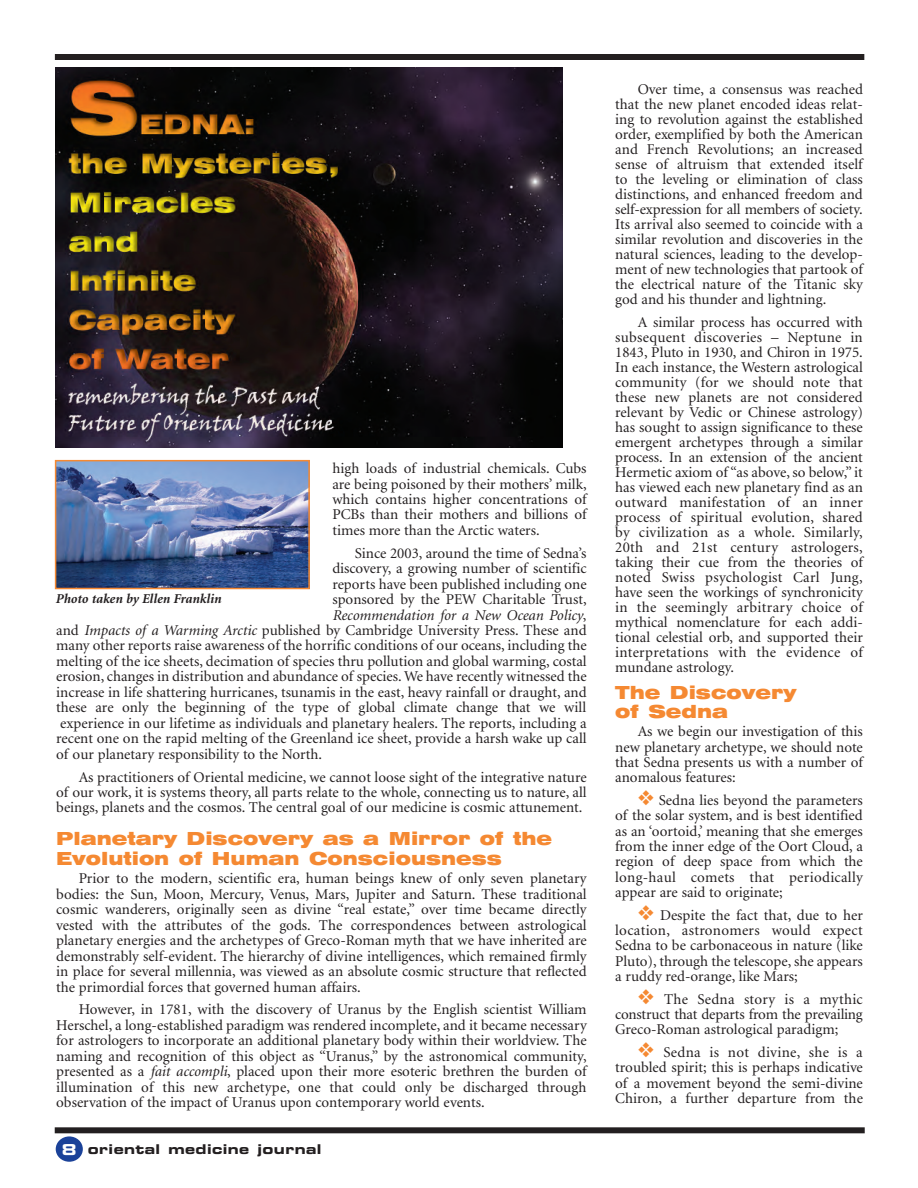
<style>
.page{position:relative;width:918px;height:1188px;background:#fff}
.page>*{position:absolute;margin:0;border:0;box-sizing:border-box;transform-origin:0 0}
.t1{font:18px/19.5px "Swiss 721 Black Extended BT";color:#f58932}
.t2{font:15px/15px "Minion";color:#231f20;text-align:justify}
.t3{font:italic 15px "Minion";color:#231f20}
.t4{font:italic 700 13.5px "Minion";color:#231f20}
.t5{font:13.5px "Eurostile Bold Extended Two";letter-spacing:.03em;color:#231f20}
.s1{font-style:normal}
.s2{font-style:italic}
.s3{font-size:15px;color:#fff}
.s4{color:#f58932}
</style>
<div class="page">
<div style="left:56px;top:1136px;width:27px;height:26px;background:#1b4299;border-radius:50%"></div>
<div style="left:55px;top:54px;width:809px;height:6px;background:#231f20"></div>
<div style="left:55px;top:1127px;width:810px;height:6px;background:#231f20"></div>
<img style="left:55px;top:68px;width:508px;height:379px">
<img style="left:58px;top:463px;width:249px;height:123px">
<div style="left:55px;top:460px;width:255px;height:129px;border:2px solid #f58932"></div>
<p class="t2" style="left:332px;top:462px;width:256px;line-height:15.5px">high loads of industrial chemicals. Cubs are being poisoned by their mothers’ milk, which contains higher concentrations of PCBs than their mothers and billions of times more than the Arctic waters.</p>
<p class="t2" style="left:355px;top:547px;width:233px">Since 2003, around the time of Sedna’s</p>
<p class="t2" style="left:332px;top:562px;width:256px">discovery, a growing number of scientific</p>
<p class="t2" style="left:332px;top:578px;width:256px">reports have been published including one</p>
<p class="t2" style="left:332px;top:593px;width:256px">sponsored by the PEW Charitable Trust,</p>
<p class="t3" style="left:332px;top:609px;width:256px">Recommendation for a New Ocean Policy<span class="s1">,</span></p>
<p class="t2" style="left:56px;top:624px;width:532px">and <span class="s2">Impacts of a Warming Arctic</span> published by Cambridge University Press. These and</p>
<p class="t2" style="left:56px;top:639px;width:532px">many other reports raise awareness of the horrific conditions of our oceans, including the</p>
<p class="t2" style="left:56px;top:655px;width:532px">melting of the ice sheets, decimation of species thru pollution and global warming, costal</p>
<p class="t2" style="left:56px;top:670px;width:532px">erosion, changes in distribution and abundance of species. We have recently witnessed the</p>
<p class="t2" style="left:56px;top:686px;width:532px">increase in life shattering hurricanes, tsunamis in the east, heavy rainfall or draught, and</p>
<p class="t2" style="left:56px;top:701px;width:531px">these are only the beginning of the type of global climate change that we will</p>
<p class="t2" style="left:60px;top:717px;width:528px">experience in our lifetime as individuals and planetary healers. The reports, including a</p>
<p class="t2" style="left:56px;top:732px;width:532px">recent one on the rapid melting of the Greenland ice sheet, provide a harsh wake up call</p>
<p class="t2" style="left:56px;top:748px;width:267px">of our planetary responsibility to the North.</p>
<p class="t2" style="left:56px;top:770px;width:532px;line-height:15.5px;text-indent:22px">As practitioners of Oriental medicine, we cannot loose sight of the integrative nature of our work, it is systems theory, all parts relate to the whole, connecting us to nature, all beings, planets and the cosmos. The central goal of our medicine is cosmic attunement.</p>
<p class="t1" style="left:56px;top:829px;width:497px">Planetary Discovery as a Mirror of the<br>Evolution of Human Consciousness</p>
<p class="t2" style="left:56px;top:872px;width:532px;line-height:15.5px;text-indent:22px">Prior to the modern, scientific era, human beings knew of only seven planetary bodies: the Sun, Moon, Mercury, Venus, Mars, Jupiter and Saturn. These traditional cosmic wanderers, originally seen as divine “real estate,” over time became directly vested with the attributes of the gods. The correspondences between astrological planetary energies and the archetypes of Greco-Roman myth that we have inherited are demonstrably self-evident. The hierarchy of divine intelligences, which remained firmly in place for several millennia, was viewed as an absolute cosmic structure that reflected the primordial forces that governed human affairs.</p>
<p class="t2" style="left:56px;top:1003px;width:532px;line-height:15.5px;text-indent:22px">However, in 1781, with the discovery of Uranus by the English scientist William Herschel, a long-established paradigm was rendered incomplete, and it became necessary for astrologers to incorporate an additional planetary body within their worldview. The naming and recognition of this object as “Uranus,” by the astronomical community, presented as a <span class="s2">fait accompli</span>, placed upon their more esoteric brethren the burden of illumination of this new archetype, one that could only be discharged through observation of the impact of Uranus upon contemporary world events.</p>
<p class="t4" style="left:56px;top:594px;width:167px">Photo taken by Ellen Franklin</p>
<p class="t5" style="left:62px;top:1144px;width:261px"><span class="s3">8</span> oriental medicine journal</p>
<p class="t2" style="left:615px;top:83px;width:249px;text-indent:22px">Over time, a consensus was reached that the new planet encoded ideas relat&shy;ing to revolution against the established order, exemplified by both the American and French Revolutions; an increased sense of altruism that extended itself to the leveling or elimination of class distinctions, and enhanced freedom and self-expression for all members of society.<br>Its arrival also seemed to coincide with a similar revolution and discoveries in the natural sciences, leading to the develop&shy;ment of new technologies that partook of the electrical nature of the Titanic sky god and his thunder and lightning.</p>
<p class="t2" style="left:615px;top:316px;width:249px;text-indent:22px">A similar process has occurred with subsequent discoveries – Neptune in 1843, Pluto in 1930, and Chiron in 1975.<br>In each instance, the Western astrological community (for we should note that these new planets are not considered relevant by Vedic or Chinese astrology) has sought to assign significance to these emergent archetypes through a similar process. In an extension of the ancient Hermetic axiom of “as above, so below,” it has viewed each new planetary find as an outward manifestation of an inner process of spiritual evolution, shared by civilization as a whole. Similarly, 20th and 21st century astrologers, taking their cue from the theories of noted Swiss psychologist Carl Jung, have seen the workings of synchronicity in the seemingly arbitrary choice of mythical nomenclature for each addi&shy;tional celestial orb, and supported their interpretations with the evidence of mundane astrology.</p>
<p class="t1" style="left:615px;top:683px;width:183px">The Discovery of Sedna</p>
<p class="t2" style="left:615px;top:725px;width:249px;text-indent:22px">As we begin our investigation of this new planetary archetype, we should note that Sedna presents us with a number of anomalous features:</p>
<p class="t2" style="left:615px;top:794px;width:249px;text-indent:22px"><span class="s4">❖</span> Sedna lies beyond the parameters of the solar system, and is best identified as an ‘oortoid,’ meaning that she emerges from the inner edge of the Oort Cloud, a region of deep space from which the long-haul comets that periodically appear are said to originate;</p>
<p class="t2" style="left:615px;top:908px;width:249px;text-indent:22px"><span class="s4">❖</span> Despite the fact that, due to her location, astronomers would expect Sedna to be carbonaceous in nature (like Pluto), through the telescope, she appears a ruddy red-orange, like Mars;</p>
<p class="t2" style="left:615px;top:992px;width:249px;text-indent:22px"><span class="s4">❖</span> The Sedna story is a mythic construct that departs from the prevailing Greco-Roman astrological paradigm;</p>
<p class="t2" style="left:615px;top:1046px;width:249px;text-indent:22px"><span class="s4">❖</span> Sedna is not divine, she is a troubled spirit; this is perhaps indicative of a movement beyond the semi-divine Chiron, a further departure from the</p>
</div>
